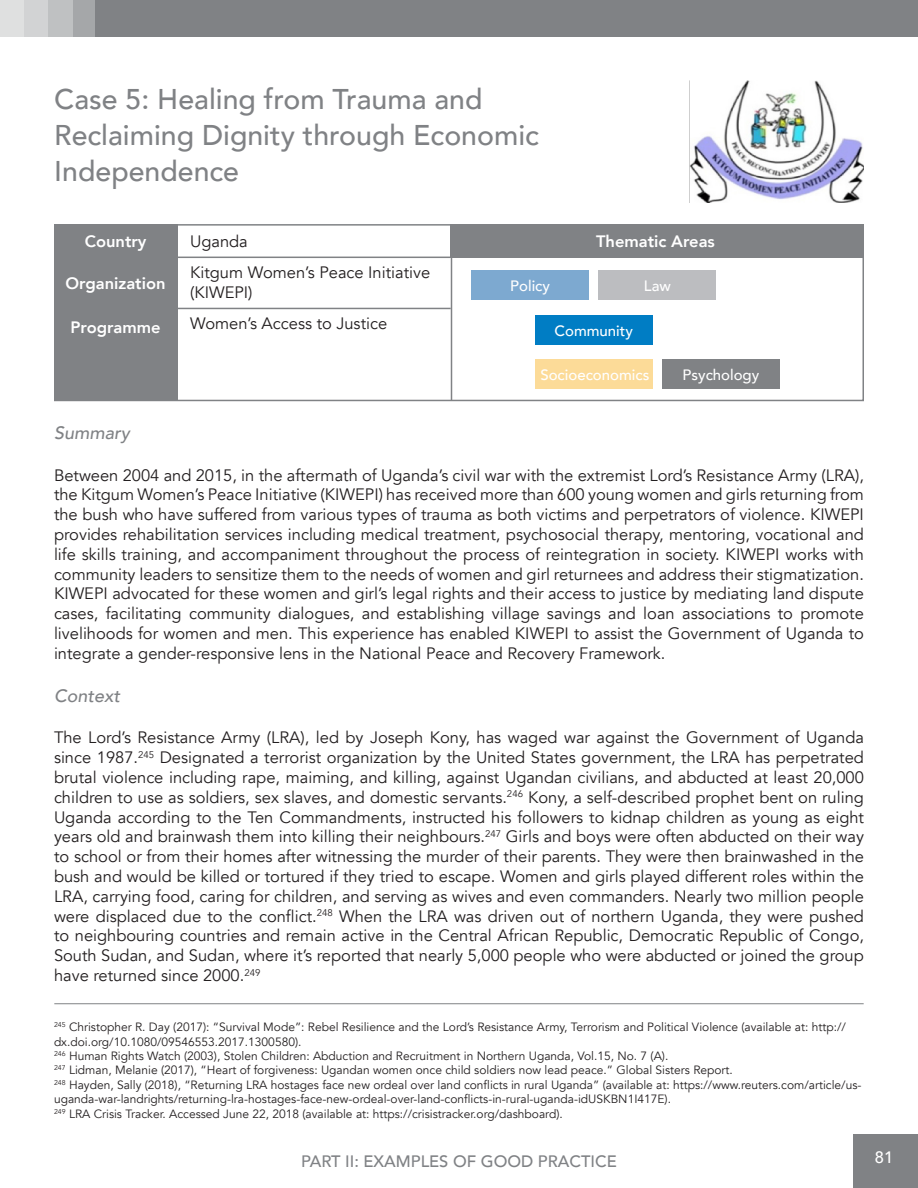
<style>
.page{position:relative;width:918px;height:1188px;background:#fff}
.page>*{position:absolute;margin:0;border:0;box-sizing:border-box;transform-origin:0 0}
.t1{font:500 28.5px/36px "Avenir";color:#808285}
.t2{font:italic 500 18px "Avenir";color:#808285}
.t3{font:16.5px/19.8px "Avenir";color:#231f20;text-align:justify}
.t4{font:800 16.5px "Avenir";color:#fff}
.t5{font:500 16.5px "Avenir";color:#808285}
.t6{font:500 16.5px "Avenir";color:#fff}
.t7{font:500 15px "Avenir";color:#fff}
.t8{font:12px/14.4px "Avenir";color:#231f20}
</style>
<div class="page">
<div style="left:853px;top:1134px;width:65px;height:54px;background:#808285"></div>
<div style="left:0;top:0;width:918px;height:37px;background:#808285"></div>
<svg style="left:72px;top:0;width:23px;height:37px"></svg>
<svg style="left:48px;top:0;width:24px;height:37px"></svg>
<svg style="left:24px;top:0;width:24px;height:37px"></svg>
<svg style="left:0;top:0;width:24px;height:37px"></svg>
<div style="left:451px;top:224px;width:413px;height:34px;background:#808285"></div>
<div style="left:54px;top:224px;width:810px;height:177px;border:2px solid #808285"></div>
<div style="left:54px;top:224px;width:123px;height:177px;background:#808285"></div>
<hr style="left:153px;top:257px;width:298px;height:1px;background:#808285">
<hr style="left:166px;top:308px;width:285px;height:1px;background:#808285">
<hr style="left:451px;top:224px;width:1px;height:177px;background:#808285">
<div style="left:535px;top:315px;width:118px;height:29px;background:#007dc4"></div>
<div style="left:471px;top:270px;width:118px;height:30px;background:#7da9d0"></div>
<div style="left:599px;top:270px;width:117px;height:30px;background:#bcbdc0"></div>
<div style="left:535px;top:359px;width:118px;height:29px;background:#fcdb98"></div>
<div style="left:662px;top:359px;width:118px;height:29px;background:#808285"></div>
<img style="left:689px;top:81px;width:175px;height:122px">
<hr style="left:54px;top:1003px;width:810px;height:1px;background:#808285">
<p class="t1" style="left:54px;top:80px;width:486px">Case 5: Healing from Trauma and<br>Reclaiming Dignity through Economic<br>Independence</p>
<p class="t4" style="left:85px;top:228px;width:63px">Country</p>
<p class="t3" style="left:190px;top:232px;width:59px">Uganda</p>
<p class="t3" style="left:190px;top:263px;width:242px">Kitgum Women’s Peace Initiative (KIWEPI)</p>
<p class="t3" style="left:190px;top:314px;width:199px">Women’s Access to Justice</p>
<p class="t4" style="left:66px;top:271px;width:101px">Organization</p>
<p class="t4" style="left:70px;top:314px;width:92px">Programme</p>
<p class="t4" style="left:596px;top:228px;width:120px">Thematic Areas</p>
<p class="t7" style="left:510px;top:273px;width:41px">Policy</p>
<p class="t7" style="left:644px;top:273px;width:28px">Law</p>
<p class="t7" style="left:555px;top:317px;width:80px">Community</p>
<p class="t7" style="left:540px;top:362px;width:110px">Socioeconomics</p>
<p class="t7" style="left:683px;top:362px;width:78px">Psychology</p>
<p class="t2" style="left:54px;top:422px;width:77px">Summary</p>
<p class="t3" style="left:54px;top:465px;width:812px">Between 2004 and 2015, in the aftermath of Uganda’s civil war with the extremist Lord’s Resistance Army (LRA), the Kitgum Women’s Peace Initiative (KIWEPI) has received more than 600 young women and girls returning from the bush who have suffered from various types of trauma as both victims and perpetrators of violence. KIWEPI provides rehabilitation services including medical treatment, psychosocial therapy, mentoring, vocational and life skills training, and accompaniment throughout the process of reintegration in society. KIWEPI works with community leaders to sensitize them to the needs of women and girl returnees and address their stigmatization.<br>KIWEPI advocated for these women and girl’s legal rights and their access to justice by mediating land dispute cases, facilitating community dialogues, and establishing village savings and loan associations to promote livelihoods for women and men. This experience has enabled KIWEPI to assist the Government of Uganda to integrate a gender-responsive lens in the National Peace and Recovery Framework.</p>
<p class="t2" style="left:54px;top:685px;width:68px">Context</p>
<p class="t3" style="left:54px;top:728px;width:812px">The Lord’s Resistance Army (LRA), led by Joseph Kony, has waged war against the Government of Uganda since 1987.<sup>245</sup> Designated a terrorist organization by the United States government, the LRA has perpetrated brutal violence including rape, maiming, and killing, against Ugandan civilians, and abducted at least 20,000 children to use as soldiers, sex slaves, and domestic servants.<sup>246</sup> Kony, a self-described prophet bent on ruling Uganda according to the Ten Commandments, instructed his followers to kidnap children as young as eight years old and brainwash them into killing their neighbours.<sup>247</sup> Girls and boys were often abducted on their way to school or from their homes after witnessing the murder of their parents. They were then brainwashed in the bush and would be killed or tortured if they tried to escape. Women and girls played different roles within the LRA, carrying food, caring for children, and serving as wives and even commanders. Nearly two million people were displaced due to the conflict.<sup>248</sup> When the LRA was driven out of northern Uganda, they were pushed to neighbouring countries and remain active in the Central African Republic, Democratic Republic of Congo, South Sudan, and Sudan, where it’s reported that nearly 5,000 people who were abducted or joined the group have returned since 2000.<sup>249</sup></p>
<p class="t8" style="left:54px;top:1020px;width:794px"><sup>245</sup> Christopher R. Day (2017): “Survival Mode”: Rebel Resilience and the Lord’s Resistance Army, Terrorism and Political Violence (available at: http:// dx.doi.org/10.1080/09546553.2017.1300580).</p>
<p class="t8" style="left:54px;top:1049px;width:616px"><sup>246</sup> Human Rights Watch (2003), Stolen Children: Abduction and Recruitment in Northern Uganda, Vol.15, No. 7 (A).</p>
<p class="t8" style="left:54px;top:1063px;width:680px"><sup>247</sup> Lidman, Melanie (2017), “Heart of forgiveness: Ugandan women once child soldiers now lead peace.” Global Sisters Report.</p>
<p class="t8" style="left:54px;top:1078px;width:809px"><sup>248</sup> Hayden, Sally (2018), “Returning LRA hostages face new ordeal over land conflicts in rural Uganda” (available at: https://www.reuters.com/article/us&shy;uganda-war-landrights/returning-lra-hostages-face-new-ordeal-over-land-conflicts-in-rural-uganda-idUSKBN1I417E).</p>
<p class="t8" style="left:54px;top:1106px;width:510px"><sup>249</sup> LRA Crisis Tracker. Accessed June 22, 2018 (available at: https://crisistracker.org/dashboard).</p>
<p class="t5" style="left:301px;top:1147px;width:317px">PART II: EXAMPLES OF GOOD PRACTICE</p>
<p class="t6" style="left:875px;top:1143px;width:20px">81</p>
</div>
